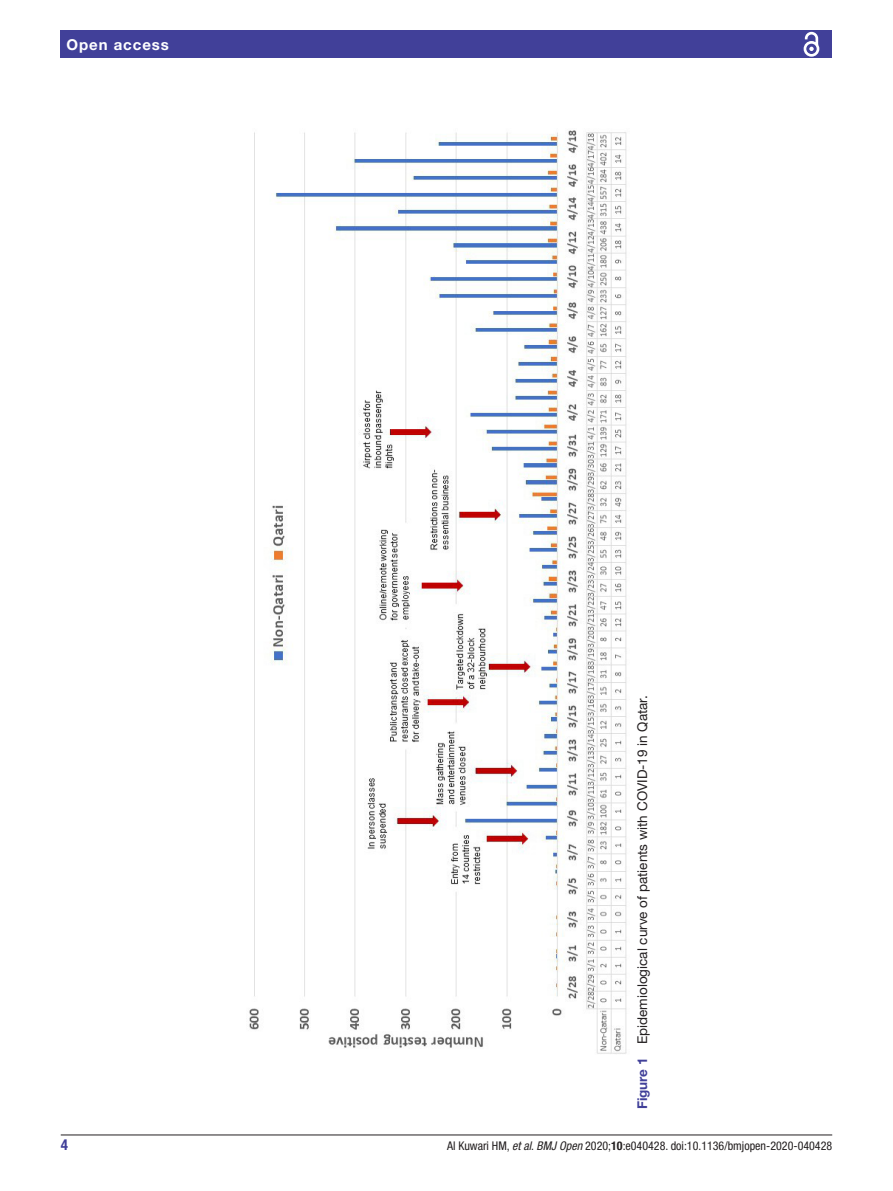
<style>
.page{position:relative;width:893px;height:1191px;background:#fff}
.page>*{position:absolute;margin:0;border:0;box-sizing:border-box;transform-origin:0 0}
.t1{font:700 15px "Helvetica Neue LT Std";letter-spacing:.065em;color:#fff}
.t2{font:700 condensed 15px "Helvetica Neue LT Std";color:#414099}
.t3{font:13.5px "Helvetica Neue LT Std";color:#231f20}
.t4{font:condensed 12px "Helvetica Neue LT Std";color:#231f20}
.s1{font-weight:700;color:#414099}
.s2{font-style:italic}
.s3{font-weight:700}
</style>
<div class="page">
<hr style="left:61px;top:1134px;width:771px;height:1px;background:#231f20">
<div style="left:61px;top:31px;width:771px;height:27px;background:#414099"></div>
<svg style="left:803px;top:31px;width:17px;height:26px"></svg>
<img style="left:249px;top:130px;width:378px;height:924px">
<p class="t1" style="left:66px;top:35px;width:104px">Open access</p>
<p class="t3" style="left:634px;top:1109px;width:415px;rotate:-90deg"><span class="s1">Figure 1</span> Epidemiological curve of patients with COVID-19 in Qatar.</p>
<p class="t2" style="left:61px;top:1135px;width:9px">4</p>
<p class="t4" style="left:447px;top:1138px;width:386px">Al Kuwari HM, <span class="s2">et al</span>. <span class="s2">BMJ Open</span> 2020;<span class="s3">10</span>:e040428. doi:10.1136/bmjopen-2020-040428</p>
</div>
